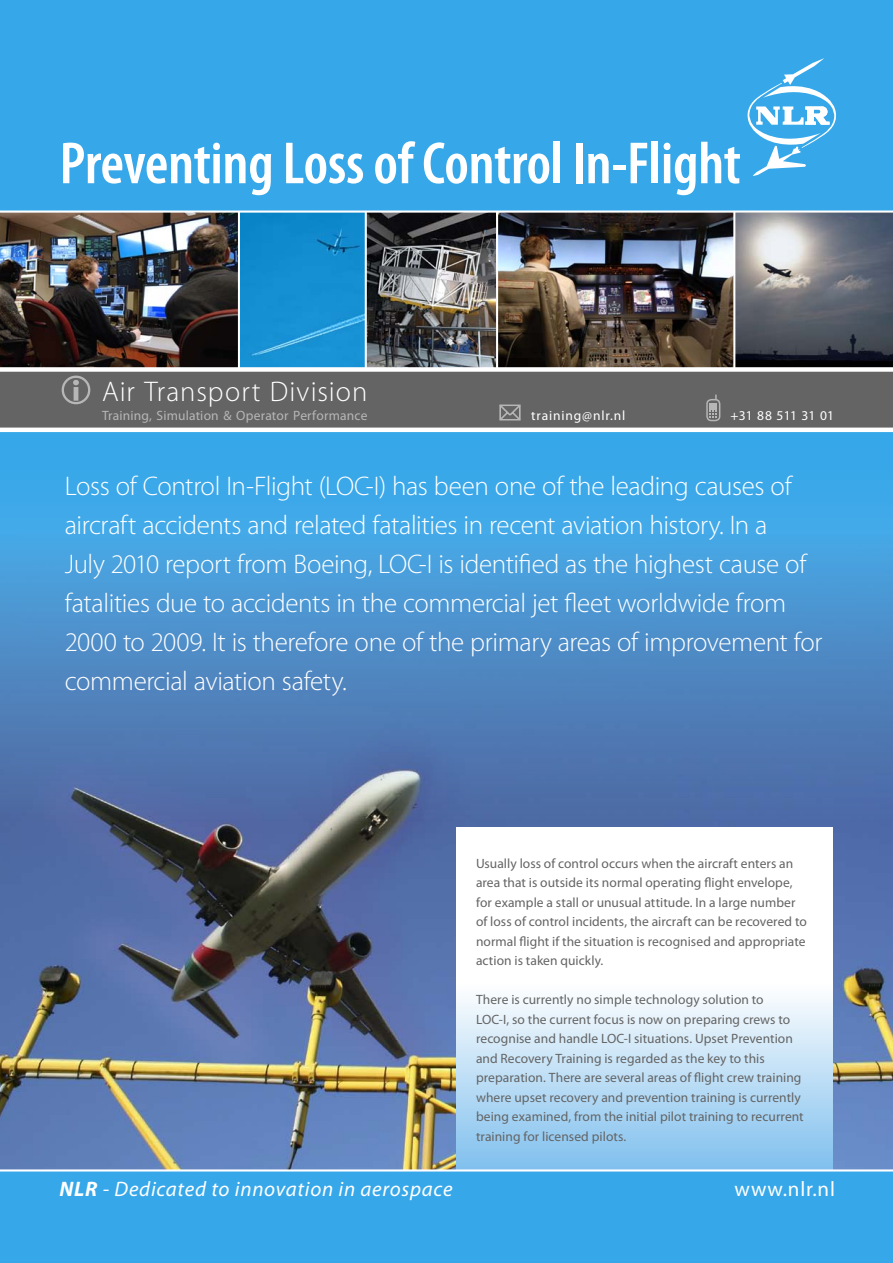
<style>
.page{position:relative;width:893px;height:1263px;background:#fff}
.page>*{position:absolute;margin:0;border:0;box-sizing:border-box;transform-origin:0 0}
.t1{font:600 condensed 60px "Myriad Pro";letter-spacing:-.005em;color:#fff}
.t2{font:300 28.5px "Myriad Pro";letter-spacing:.035em;color:#fff}
.t3{font:300 27px/39px "Myriad Pro";letter-spacing:-.015em;color:#fff}
.t4{font:italic 21px "Myriad Pro";letter-spacing:.035em;color:#fff}
.t5{font:21px "Myriad Pro";letter-spacing:.035em;color:#fff}
.t6{font:13.5px/19.5px "Myriad Pro";letter-spacing:.005em;color:#646464}
.t7{font:13.5px "Myriad Pro";letter-spacing:.01em;color:#b6b6b6}
.t8{font:13.5px "Myriad Pro";letter-spacing:.06em;color:#fff}
.t9{font:13.5px "Myriad Pro";letter-spacing:.015em;color:#fff}
.s1{font-weight:700}
</style>
<div class="page">
<svg style="left:0;top:434px;width:893px;height:101px;background:#3ba8e8"></svg>
<img style="left:0;top:535px;width:893px;height:633px">
<svg style="left:456px;top:827px;width:377px;height:341px"></svg>
<svg style="left:0;top:421px;width:893px;height:13px"></svg>
<img style="left:0;top:214px;width:893px;height:207px">
<div style="left:0;top:1168px;width:893px;height:95px;background:#36a7e9"></div>
<div style="left:0;top:0;width:893px;height:214px;background:#36a7e9"></div>
<svg style="left:747px;top:58px;width:90px;height:118px"></svg>
<h1 class="t1" style="left:60px;top:131px;width:683px">Preventing Loss of Control In-Flight</h1>
<h2 class="t2" style="left:102px;top:376px;width:267px">Air Transport Division</h2>
<p class="t7" style="left:102px;top:408px;width:267px">Training, Simulation &amp; Operator Performance</p>
<p class="t8" style="left:531px;top:408px;width:96px">training@nlr.nl</p>
<p class="t9" style="left:730px;top:408px;width:105px">+31 88 511 31 01</p>
<p class="t3" style="left:65px;top:467px;width:759px">Loss of Control In-Flight (LOC-I) has been one of the leading causes of aircraft accidents and related fatalities in recent aviation history. In a<br>July 2010 report from Boeing, LOC-I is identified as the highest cause of fatalities due to accidents in the commercial jet fleet worldwide from 2000 to 2009. It is therefore one of the primary areas of improvement for commercial aviation safety.</p>
<p class="t6" style="left:476px;top:853px;width:332px">Usually loss of control occurs when the aircraft enters an area that is outside its normal operating flight envelope, for example a stall or unusual attitude. In a large number of loss of control incidents, the aircraft can be recovered to normal flight if the situation is recognised and appropriate action is taken quickly.</p>
<p class="t6" style="left:476px;top:990px;width:329px">There is currently no simple technology solution to<br>LOC-I, so the current focus is now on preparing crews to recognise and handle LOC-I situations. Upset Prevention and Recovery Training is regarded as the key to this preparation. There are several areas of flight crew training where upset recovery and prevention training is currently being examined, from the initial pilot training to recurrent training for licensed pilots.</p>
<h3 class="t4" style="left:60px;top:1177px;width:394px"><span class="s1">NLR</span> - Dedicated to innovation in aerospace</h3>
<h3 class="t5" style="left:735px;top:1177px;width:102px">www.nlr.nl</h3>
</div>
